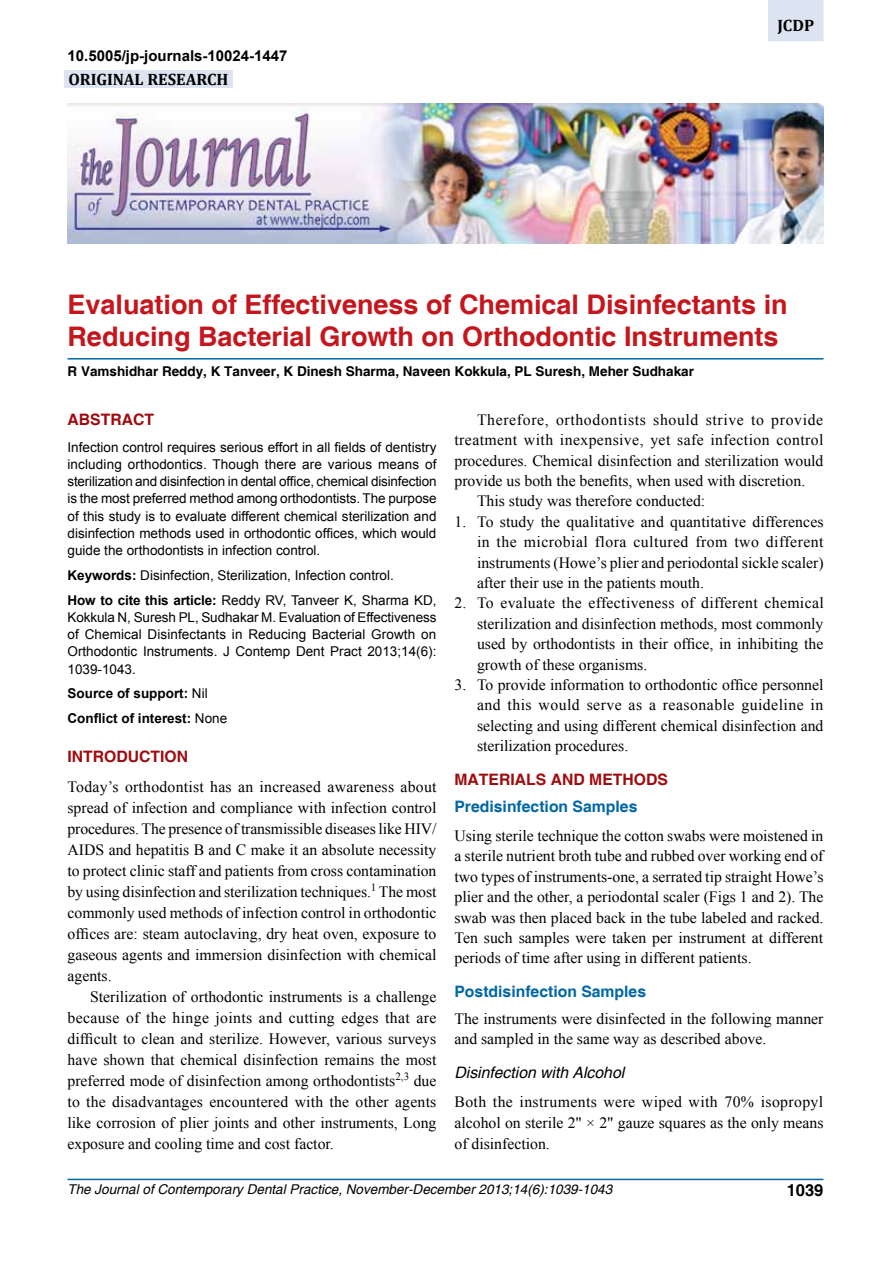
<style>
.page{position:relative;width:891px;height:1269px;background:#fff}
.page>*{position:absolute;margin:0;border:0;box-sizing:border-box;transform-origin:0 0}
.t1{font:700 27px/32.4px "Helvetica";color:#c4161c}
.t2{font:700 16.5px "Cambria";color:#000}
.t3{font:700 16.5px "Helvetica";color:#000}
.t4{font:15.75px/21px "Times New Roman";color:#000;text-align:justify}
.t5{font:15.75px "Times New Roman";letter-spacing:.025em;color:#000}
.t6{font:700 15.75px "Helvetica";color:#0067a6}
.t7{font:15.75px "Times New Roman";letter-spacing:.04em;color:#000}
.t8{font:700 15.75px "Helvetica";color:#9e0b0f}
.t9{font:italic 15.75px "Helvetica";color:#000}
.t10{font:700 15px "Arial";color:#000}
.t11{font:13.5px/17.2px "Arial";color:#000;text-align:justify}
.t12{font:italic 13.5px "Helvetica";color:#000}
.t13{font:700 13.5px "Helvetica";color:#000}
.t14{font:700 13.5px/24.8px "Arial";color:#000}
.s1{font-weight:700}
.s2{font-weight:400}
</style>
<div class="page">
<div style="left:768px;top:0;width:56px;height:41px;background:#dbe4f0"></div>
<hr style="left:68px;top:1179px;width:756px;height:1px;background:#0069a5">
<div style="left:64px;top:70px;width:169px;height:18px;background:#dbe4f0"></div>
<hr style="left:68px;top:358px;width:756px;height:2px;background:#0069a5">
<img style="left:68px;top:104px;width:756px;height:140px">
<p class="t10" style="left:68px;top:46px;width:222px">10.5005/jp-journals-10024-1447</p>
<p class="t2" style="left:68px;top:68px;width:161px">ORIGINAL RESEARCH</p>
<p class="t2" style="left:777px;top:14px;width:38px">JCDP</p>
<h1 class="t1" style="left:68px;top:290px;width:722px">Evaluation of Effectiveness of Chemical Disinfectants in<br>Reducing Bacterial Growth on Orthodontic Instruments</h1>
<p class="t13" style="left:68px;top:363px;width:628px">R Vamshidhar Reddy, K Tanveer, K Dinesh Sharma, Naveen Kokkula, PL Suresh, Meher Sudhakar</p>
<p class="t8" style="left:68px;top:410px;width:88px">ABSTRACT</p>
<p class="t11" style="left:68px;top:438px;width:371px">Infection control requires serious effort in all fields of dentistry including orthodontics. Though there are various means of sterilization and disinfection in dental office, chemical disinfection is the most preferred method among orthodontists. The purpose of this study is to evaluate different chemical sterilization and disinfection methods used in orthodontic offices, which would guide the orthodontists in infection control.</p>
<p class="t11" style="left:68px;top:563px;width:371px;line-height:24.8px"><span class="s1">Keywords:</span> Disinfection, Sterilization, Infection control.<br><span class="s1">How to cite this article:</span> Reddy RV, Tanveer K, Sharma KD,</p>
<p class="t11" style="left:68px;top:609px;width:371px">Kokkula N, Suresh PL, Sudhakar M. Evaluation of Effectiveness of Chemical Disinfectants in Reducing Bacterial Growth on Orthodontic Instruments. J Contemp Dent Pract 2013;14(6):<br>1039-1043.</p>
<p class="t14" style="left:68px;top:682px;width:161px">Source of support: <span class="s2">Nil<br></span>Conflict of interest: <span class="s2">None</span></p>
<p class="t8" style="left:68px;top:747px;width:122px">INTRODUCTION</p>
<p class="t4" style="left:67px;top:776px;width:371px">Today’s orthodontist has an increased awareness about spread of infection and compliance with infection control procedures. The presence of transmissible diseases like HIV/ AIDS and hepatitis B and C make it an absolute necessity to protect clinic staff and patients from cross contamination by using disinfection and sterilization techniques.<sup>1</sup> The most commonly used methods of infection control in orthodontic offices are: steam autoclaving, dry heat oven, exposure to gaseous agents and immersion disinfection with chemical agents.</p>
<p class="t4" style="left:67px;top:986px;width:371px;text-indent:23px">Sterilization of orthodontic instruments is a challenge because of the hinge joints and cutting edges that are difficult to clean and sterilize. However, various surveys have shown that chemical disinfection remains the most preferred mode of disinfection among orthodontists<sup>2,3</sup> due to the disadvantages encountered with the other agents like corrosion of plier joints and other instruments, Long exposure and cooling time and cost factor.</p>
<p class="t7" style="left:477px;top:409px;width:348px">Therefore, orthodontists should strive to provide</p>
<p class="t5" style="left:454px;top:429px;width:371px">treatment with inexpensive, yet safe infection control</p>
<p class="t4" style="left:454px;top:450px;width:371px">procedures. Chemical disinfection and sterilization would</p>
<p class="t4" style="left:454px;top:470px;width:352px">provide us both the benefits, when used with discretion.</p>
<p class="t4" style="left:477px;top:490px;width:230px">This study was therefore conducted:</p>
<p class="t4" style="left:477px;top:511px;width:348px;line-height:20.4px;text-indent:-23px">1. To study the qualitative and quantitative differences in the microbial flora cultured from two different instruments (Howe’s plier and periodontal sickle scaler) after their use in the patients mouth.</p>
<p class="t4" style="left:477px;top:593px;width:348px;line-height:20.4px;text-indent:-23px">2. To evaluate the effectiveness of different chemical sterilization and disinfection methods, most commonly used by orthodontists in their office, in inhibiting the growth of these organisms.</p>
<p class="t4" style="left:477px;top:674px;width:348px;line-height:20.4px;text-indent:-23px">3. To provide information to orthodontic office personnel and this would serve as a reasonable guideline in selecting and using different chemical disinfection and sterilization procedures.</p>
<p class="t8" style="left:454px;top:770px;width:215px">MATERIALS AND METHODS</p>
<p class="t6" style="left:454px;top:796px;width:184px">Predisinfection Samples</p>
<p class="t4" style="left:454px;top:825px;width:371px;line-height:20.4px">Using sterile technique the cotton swabs were moistened in a sterile nutrient broth tube and rubbed over working end of two types of instruments-one, a serrated tip straight Howe’s plier and the other, a periodontal scaler (Figs 1 and 2). The swab was then placed back in the tube labeled and racked.<br>Ten such samples were taken per instrument at different periods of time after using in different patients.</p>
<p class="t6" style="left:454px;top:982px;width:193px">Postdisinfection Samples</p>
<p class="t4" style="left:454px;top:1008px;width:370px;line-height:20.4px">The instruments were disinfected in the following manner and sampled in the same way as described above.</p>
<p class="t9" style="left:454px;top:1063px;width:171px">Disinfection with Alcohol</p>
<p class="t4" style="left:454px;top:1091px;width:371px">Both the instruments were wiped with 70% isopropyl alcohol on sterile 2" × 2" gauze squares as the only means of disinfection.</p>
<p class="t12" style="left:68px;top:1181px;width:546px">The Journal of Contemporary Dental Practice, November-December 2013;14(6):1039-1043</p>
<p class="t3" style="left:787px;top:1180px;width:38px">1039</p>
</div>
